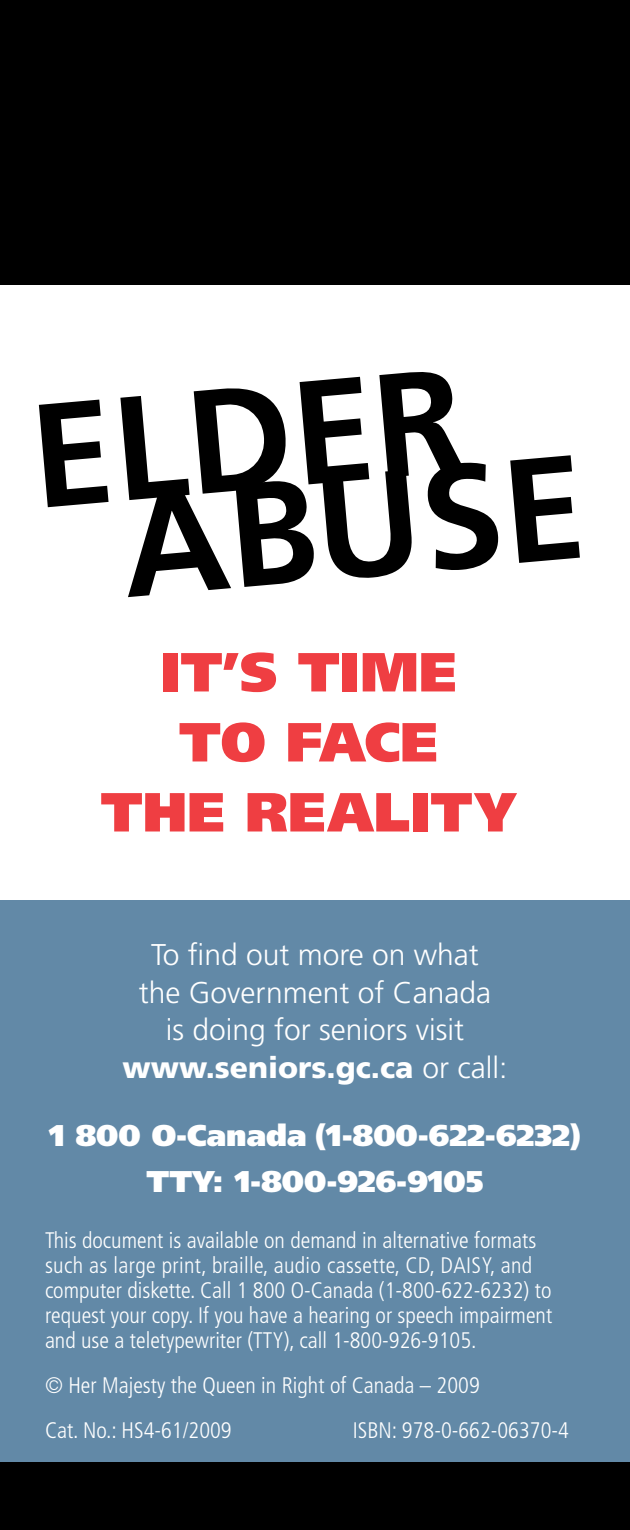
<style>
.page{position:relative;width:630px;height:1530px;background:#fff}
.page>*{position:absolute;margin:0;border:0;box-sizing:border-box;transform-origin:0 0}
.t1{font:700 147.25px "Frutiger";color:#000}
.t2{font:900 55px/70px "Frutiger";color:#ef3e42;text-align:center}
.t3{font:300 30px/37.5px "Frutiger";color:#fff;text-align:center}
.t4{font:900 30px/46.5px "Frutiger";color:#fff}
.t5{font:300 condensed 22.5px/25px "Frutiger";color:#fff}
.s1{font-weight:900}
</style>
<div class="page">
<div style="left:0;top:900px;width:630px;height:562px;background:#6289a7"></div>
<div style="left:0;top:1462px;width:630px;height:68px;background:#000"></div>
<div style="left:0;top:0;width:630px;height:284px;background:#000"></div>
<h1 class="t1" style="left:24px;top:371px;width:435px;rotate:-5deg">Elder</h1>
<h1 class="t1" style="left:115px;top:460px;width:465px;rotate:-5deg">Abuse</h1>
<h2 class="t2" style="left:101px;top:637px;width:417px">IT’S TI ME<br>TO FACE<br>THE REALITY</h2>
<h3 class="t3" style="left:122px;top:936px;width:387px">To find out more on what<br>the Government of Canada<br>is doing for seniors visit <span class="s1">www.seniors.gc.ca</span> or call:</h3>
<h3 class="t4" style="left:147px;top:1112px;width:436px;text-indent:-98px">1 800 O-CANADA (1-800-622-6232)<br>TTY</h3>
<h3 class="t4" style="left:213px;top:1158px;width:272px">: 1-800-926-9105</h3>
<p class="t5" style="left:45px;top:1228px;width:509px">This document is available on demand in alternative formats such as large print, braille, audio cassette, CD, DAISY, and computer diskette. Call 1 800 O-Canada (1-800-622-6232) to request your copy. If you have a hearing or speech impairment and use a teletypewriter (TTY), call 1-800-926-9105.</p>
<p class="t5" style="left:45px;top:1363px;width:436px;line-height:44.8px">© Her Majesty the Queen in Right of Canada – 2009<br>Cat. No.: HS4-61/2009</p>
<p class="t5" style="left:353px;top:1418px;width:218px">ISBN: 978-0-662-06370-4</p>
</div>
